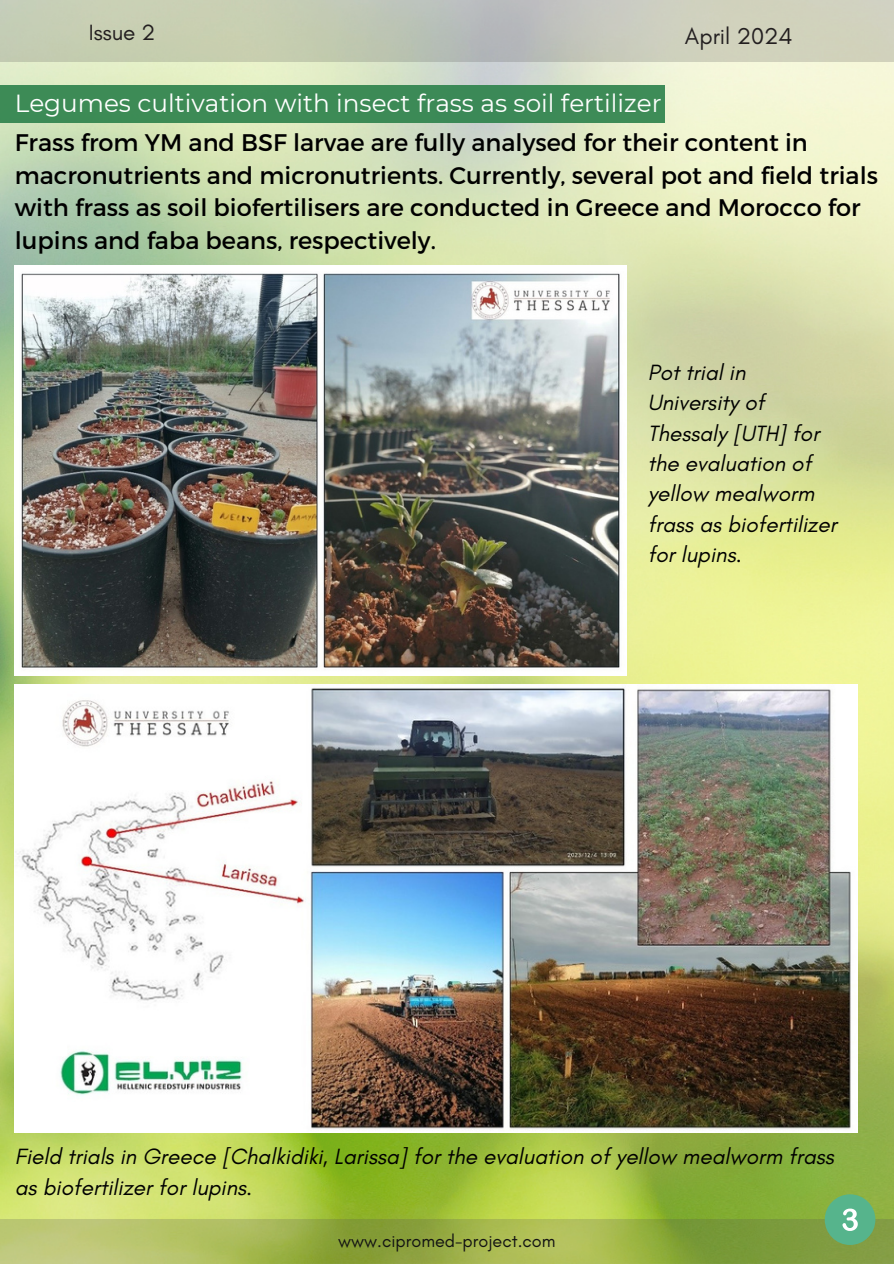
<style>
.page{position:relative;width:894px;height:1264px;background:#fff}
.page>*{position:absolute;margin:0;border:0;box-sizing:border-box;transform-origin:0 0}
.t1{font:24.75px "Montserrat";color:#fff}
.t2{font:24px/32.7px "Montserrat";color:#000}
.t3{font:23.4px "Glacial Indifference";color:#231f20}
.t4{font:italic 22.5px/30.3px "Glacial Indifference";color:#000}
.t5{font:22.5px "Glacial Indifference";color:#231f20}
.t6{font:18px "Glacial Indifference";color:#000}
</style>
<div class="page">
<img style="left:0;top:62px;width:893px;height:1157px">
<svg style="left:0;top:0;width:893px;height:62px"></svg>
<svg style="left:0;top:1219px;width:893px;height:44px"></svg>
<div style="left:0;top:85px;width:664px;height:37px;background:#3d8b56"></div>
<div style="left:824px;top:1194px;width:51px;height:50px;background:#56b48c;border-radius:50%"></div>
<svg style="left:842px;top:1208px;width:15px;height:22px"></svg>
<img style="left:15px;top:265px;width:611px;height:410px">
<img style="left:15px;top:685px;width:841px;height:447px">
<p class="t5" style="left:89px;top:18px;width:68px">Issue 2</p>
<p class="t3" style="left:684px;top:22px;width:109px">April 2024</p>
<p class="t1" style="left:15px;top:88px;width:648px">Legumes cultivation with insect frass as soil fertilizer</p>
<p class="t2" style="left:15px;top:125px;width:864px">Frass from YM and BSF larvae are fully analysed for their content in macronutrients and micronutrients. Currently, several pot and field trials with frass as soil biofertilisers are conducted in Greece and Morocco for lupins and faba beans, respectively.</p>
<p class="t4" style="left:647px;top:357px;width:190px">Pot trial in<br>University of<br>Thessaly [UTH] for the evaluation of yellow mealworm frass as biofertilizer for lupins.</p>
<p class="t4" style="left:15px;top:1141px;width:820px">Field trials in Greece [Chalkidiki, Larissa] for the evaluation of yellow mealworm frass as biofertilizer for lupins.</p>
<p class="t6" style="left:338px;top:1229px;width:219px">www.cipromed-project.com</p>
</div>
